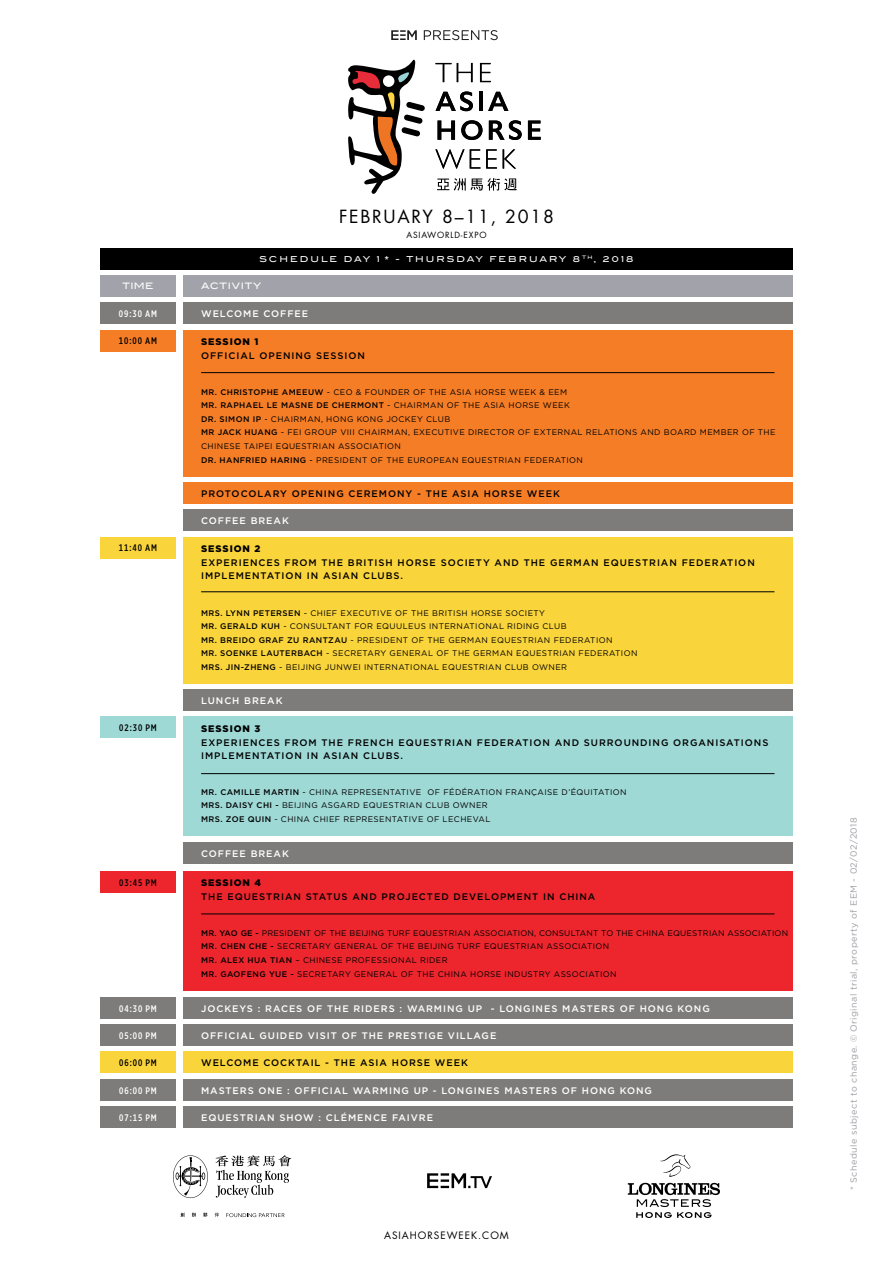
<style>
.page{position:relative;width:893px;height:1263px;background:#fff}
.page>*{position:absolute;margin:0;border:0;box-sizing:border-box;transform-origin:0 0}
.t1{font:17.7px "Futura";letter-spacing:.1em;color:#000}
.t2{font:9.9px "Futura";letter-spacing:.1em;color:#000}
.t3{font:500 9.45px/13.5px "Gotham";letter-spacing:.1em;color:#000}
.t4{font:500 9.45px "Gotham";letter-spacing:.1em;color:#fff}
.t5{font:500 9.45px "Gotham X Narrow";letter-spacing:.1em;color:#000}
.t6{font:500 9.45px "Gotham X Narrow";letter-spacing:.1em;color:#fff}
.t7{font:900 9.45px "Gotham";letter-spacing:.1em;color:#000}
.t8{font:9px "Gotham";letter-spacing:.05em;color:#9d9ea4}
.t9{font:500 8.85px "Blair ITC";letter-spacing:.07em;color:#fff}
.t10{font:8.4px "Futura";letter-spacing:.1em;color:#000}
.t11{font:8.1px/13.5px "Gotham";letter-spacing:.05em;color:#000}
.t12{font:500 8.1px "Blair ITC";letter-spacing:.24em;color:#fff}
.s1{font-weight:500}
</style>
<div class="page">
<svg style="left:424px;top:30px;width:74px;height:10px"></svg>
<svg style="left:391px;top:30px;width:26px;height:10px"></svg>
<svg style="left:348px;top:59px;width:77px;height:135px"></svg>
<svg style="left:435px;top:63px;width:38px;height:19px"></svg>
<svg style="left:480px;top:63px;width:11px;height:19px"></svg>
<svg style="left:435px;top:91px;width:38px;height:20px"></svg>
<hr style="left:479px;top:92px;width:4px;height:19px;background:#000">
<svg style="left:488px;top:92px;width:21px;height:19px"></svg>
<svg style="left:437px;top:121px;width:18px;height:19px"></svg>
<svg style="left:461px;top:120px;width:22px;height:20px"></svg>
<svg style="left:489px;top:120px;width:33px;height:20px"></svg>
<svg style="left:528px;top:121px;width:13px;height:19px"></svg>
<svg style="left:435px;top:149px;width:45px;height:20px"></svg>
<svg style="left:486px;top:149px;width:30px;height:20px"></svg>
<svg style="left:437px;top:178px;width:80px;height:13px"></svg>
<div style="left:100px;top:275px;width:76px;height:22px;background:#a2a2aa"></div>
<div style="left:183px;top:275px;width:610px;height:22px;background:#a2a2aa"></div>
<div style="left:100px;top:248px;width:693px;height:21px;background:#000"></div>
<div style="left:183px;top:482px;width:610px;height:22px;background:#f57d26"></div>
<div style="left:183px;top:1052px;width:610px;height:21px;background:#fad43b"></div>
<div style="left:100px;top:1052px;width:76px;height:21px;background:#fad43b"></div>
<div style="left:183px;top:997px;width:610px;height:22px;background:#7e7c7b"></div>
<div style="left:100px;top:997px;width:76px;height:22px;background:#7e7c7b"></div>
<div style="left:183px;top:303px;width:610px;height:21px;background:#7e7c7b"></div>
<div style="left:100px;top:303px;width:76px;height:21px;background:#7e7c7b"></div>
<div style="left:183px;top:1079px;width:610px;height:21px;background:#7e7c7b"></div>
<div style="left:100px;top:1079px;width:76px;height:21px;background:#7e7c7b"></div>
<div style="left:183px;top:510px;width:610px;height:21px;background:#7e7c7b"></div>
<div style="left:183px;top:1024px;width:610px;height:22px;background:#7e7c7b"></div>
<div style="left:100px;top:1024px;width:76px;height:22px;background:#7e7c7b"></div>
<div style="left:183px;top:330px;width:610px;height:146px;background:#f57d26"></div>
<div style="left:100px;top:330px;width:76px;height:21px;background:#f57d26"></div>
<hr style="left:201px;top:372px;width:573px;height:1px;background:#000">
<div style="left:183px;top:537px;width:610px;height:146px;background:#fad43b"></div>
<div style="left:100px;top:537px;width:76px;height:21px;background:#fad43b"></div>
<hr style="left:201px;top:591px;width:573px;height:1px;background:#000">
<div style="left:183px;top:717px;width:610px;height:119px;background:#9ed9d6"></div>
<div style="left:100px;top:717px;width:76px;height:21px;background:#9ed9d6"></div>
<hr style="left:201px;top:773px;width:573px;height:1px;background:#000">
<div style="left:183px;top:871px;width:610px;height:119px;background:#ed262e"></div>
<div style="left:100px;top:871px;width:76px;height:21px;background:#ed262e"></div>
<hr style="left:201px;top:914px;width:573px;height:1px;background:#000">
<div style="left:183px;top:1106px;width:610px;height:22px;background:#7e7c7b"></div>
<div style="left:100px;top:1106px;width:76px;height:22px;background:#7e7c7b"></div>
<div style="left:183px;top:689px;width:610px;height:22px;background:#7e7c7b"></div>
<div style="left:183px;top:843px;width:610px;height:21px;background:#7e7c7b"></div>
<svg style="left:427px;top:1173px;width:65px;height:15px"></svg>
<svg style="left:628px;top:1154px;width:92px;height:64px"></svg>
<svg style="left:173px;top:1155px;width:35px;height:43px"></svg>
<svg style="left:226px;top:1213px;width:58px;height:4px"></svg>
<svg style="left:180px;top:1212px;width:5px;height:5px"></svg>
<svg style="left:192px;top:1212px;width:4px;height:5px"></svg>
<svg style="left:203px;top:1212px;width:4px;height:5px"></svg>
<svg style="left:215px;top:1212px;width:4px;height:5px"></svg>
<svg style="left:215px;top:1155px;width:76px;height:43px"></svg>
<h1 class="t1" style="left:339px;top:205px;width:216px">FEBRUARY 8–11, 2018</h1>
<p class="t10" style="left:406px;top:229px;width:82px">ASIAWORLD-EXPO</p>
<p class="t12" style="left:259px;top:254px;width:376px">SCHEDULE DAY 1 * - THURSDAY FEBRUARY 8 <sup>TH</sup>, 2018</p>
<p class="t9" style="left:123px;top:281px;width:33px">TIME</p>
<p class="t9" style="left:201px;top:281px;width:62px">ACTIVITY</p>
<p class="t6" style="left:119px;top:308px;width:40px">09:30 AM</p>
<p class="t4" style="left:201px;top:308px;width:109px">WELCOME COFFEE</p>
<p class="t5" style="left:119px;top:335px;width:40px">10:00 AM</p>
<p class="t7" style="left:201px;top:335px;width:59px">SESSION 1</p>
<p class="t3" style="left:201px;top:349px;width:165px">OFFICIAL OPENING SESSION</p>
<p class="t11" style="left:201px;top:385px;width:576px"><span class="s1">MR. CHRISTOPHE AMEEUW</span> - CEO &amp; FOUNDER OF THE ASIA HORSE WEEK &amp; EEM<br><span class="s1">MR. RAPHAEL LE MASNE DE CHERMONT</span> - CHAIRMAN OF THE ASIA HORSE WEEK<br><span class="s1">DR. SIMON IP</span> - CHAIRMAN, HONG KONG JOCKEY CLUB<br><span class="s1">MR JACK HUANG</span> - FEI GROUP VIII CHAIRMAN, EXECUTIVE DIRECTOR OF EXTERNAL RELATIONS AND BOARD MEMBER OF THE CHINESE TAIPEI EQUESTRIAN ASSOCIATION<br><span class="s1">DR. HANFRIED HARING</span> - PRESIDENT OF THE EUROPEAN EQUESTRIAN FEDERATION</p>
<p class="t3" style="left:201px;top:486px;width:360px">PROTOCOLARY OPENING CEREMONY - THE ASIA HORSE WEEK</p>
<p class="t4" style="left:201px;top:514px;width:89px">COFFEE BREAK</p>
<p class="t5" style="left:119px;top:542px;width:40px">11:40 AM</p>
<p class="t7" style="left:201px;top:542px;width:61px">SESSION 2</p>
<p class="t3" style="left:201px;top:555px;width:555px">EXPERIENCES FROM THE BRITISH HORSE SOCIETY AND THE GERMAN EQUESTRIAN FEDERATION<br>IMPLEMENTATION IN ASIAN CLUBS.</p>
<p class="t11" style="left:201px;top:606px;width:438px"><span class="s1">MRS. LYNN PETERSEN</span> - CHIEF EXECUTIVE OF THE BRITISH HORSE SOCIETY<br><span class="s1">MR. GERALD KUH</span> - CONSULTANT FOR EQUULEUS INTERNATIONAL RIDING CLUB<br><span class="s1">MR. BREIDO GRAF ZU RANTZAU</span> - PRESIDENT OF THE GERMAN EQUESTRIAN FEDERATION<br><span class="s1">MR. SOENKE LAUTERBACH</span> - SECRETARY GENERAL OF THE GERMAN EQUESTRIAN FEDERATION <span class="s1">MRS. JIN-ZHENG</span> - BEIJING JUNWEI INTERNATIONAL EQUESTRIAN CLUB OWNER</p>
<p class="t5" style="left:119px;top:722px;width:39px">02:30 PM</p>
<p class="t4" style="left:201px;top:694px;width:83px">LUNCH BREAK</p>
<p class="t7" style="left:201px;top:722px;width:61px">SESSION 3</p>
<p class="t3" style="left:201px;top:735px;width:569px">EXPERIENCES FROM THE FRENCH EQUESTRIAN FEDERATION AND SURROUNDING ORGANISATIONS<br>IMPLEMENTATION IN ASIAN CLUBS.</p>
<p class="t11" style="left:201px;top:785px;width:427px"><span class="s1">MR. CAMILLE MARTIN</span> - CHINA REPRESENTATIVE OF FÉDÉRATION FRANÇAISE D’ÉQUITATION<br><span class="s1">MRS. DAISY CHI -</span> BEIJING ASGARD EQUESTRIAN CLUB OWNER<br><span class="s1">MRS. ZOE QUIN</span> - CHINA CHIEF REPRESENTATIVE OF LECHEVAL</p>
<p class="t4" style="left:201px;top:847px;width:89px">COFFEE BREAK</p>
<p class="t5" style="left:119px;top:877px;width:39px">03:45 PM</p>
<p class="t7" style="left:201px;top:877px;width:62px">SESSION 4</p>
<p class="t3" style="left:201px;top:890px;width:396px">THE EQUESTRIAN STATUS AND PROJECTED DEVELOPMENT IN CHINA</p>
<p class="t11" style="left:201px;top:926px;width:589px"><span class="s1">MR. YAO GE -</span> PRESIDENT OF THE BEIJING TURF EQUESTRIAN ASSOCIATION, CONSULTANT TO THE CHINA EQUESTRIAN ASSOCIATION <span class="s1">MR. CHEN CHE -</span> SECRETARY GENERAL OF THE BEIJING TURF EQUESTRIAN ASSOCIATION<br><span class="s1">MR. ALEX HUA TIAN</span> – CHINESE PROFESSIONAL RIDER<br><span class="s1">MR. GAOFENG YUE -</span> SECRETARY GENERAL OF THE CHINA HORSE INDUSTRY ASSOCIATION</p>
<p class="t6" style="left:119px;top:1003px;width:39px">04:30 PM</p>
<p class="t4" style="left:201px;top:1002px;width:510px">JOCKEYS : RACES OF THE RIDERS : WARMING UP - LONGINES MASTERS OF HONG KONG</p>
<p class="t6" style="left:119px;top:1030px;width:39px">05:00 PM</p>
<p class="t4" style="left:201px;top:1029px;width:297px">OFFICIAL GUIDED VISIT OF THE PRESTIGE VILLAGE</p>
<p class="t5" style="left:119px;top:1057px;width:39px">06:00 PM</p>
<p class="t3" style="left:201px;top:1056px;width:268px">WELCOME COCKTAIL - THE ASIA HORSE WEEK</p>
<p class="t6" style="left:119px;top:1084px;width:39px">06:00 PM</p>
<p class="t4" style="left:201px;top:1084px;width:452px">MASTERS ONE : OFFICIAL WARMING UP - LONGINES MASTERS OF HONG KONG</p>
<p class="t6" style="left:119px;top:1112px;width:39px">07:15 PM</p>
<p class="t4" style="left:201px;top:1111px;width:234px">EQUESTRIAN SHOW : CLÉMENCE FAIVRE</p>
<p class="t2" style="left:384px;top:1229px;width:126px">ASIAHORSEWEEK.COM</p>
<p class="t8" style="left:849px;top:1190px;width:374px;rotate:-90deg">* Schedule subject to change. © Original trial, property of EEM - 02/02/2018</p>
</div>
